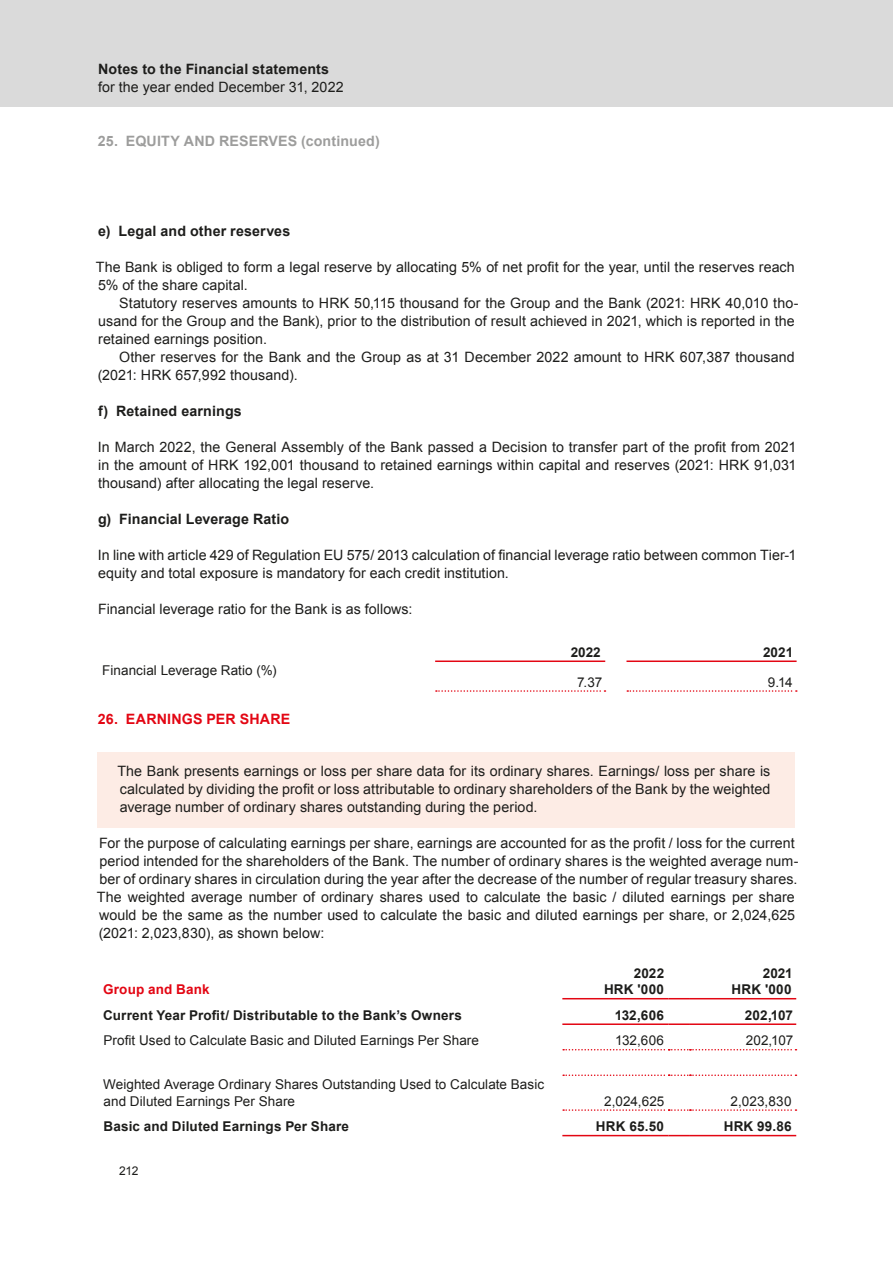
<style>
.page{position:relative;width:893px;height:1263px;background:#fff}
.page>*{position:absolute;margin:0;border:0;box-sizing:border-box;transform-origin:0 0}
.t1{font:14.25px/18px "Arial";letter-spacing:.005em;color:#1d1d1b}
.t2{font:700 14.25px "Arial";letter-spacing:.01em;color:#1d1d1b}
.t3{font:700 14.25px "Arial";letter-spacing:.01em;color:#9d9d9c}
.t4{font:700 14.25px "Arial";letter-spacing:.015em;color:#e30613}
.t5{font:13.5px/16.5px "Arial";letter-spacing:.005em;color:#1d1d1b}
.t6{font:700 13.5px/16.5px "Arial";letter-spacing:.015em;color:#1d1d1b;text-align:right}
.t7{font:700 13.5px "Arial";letter-spacing:.01em;color:#e30613}
.t8{font:12px "Arial";color:#1d1d1b}
</style>
<div class="page">
<div style="left:0;top:0;width:893px;height:107px;background:#dadada"></div>
<div style="left:98px;top:752px;width:697px;height:76px;background:#fdece5"></div>
<hr style="left:562px;top:998px;width:107px;height:1px;background:#e30613">
<svg style="left:669px;top:998px;width:21px;height:1px"></svg>
<hr style="left:690px;top:998px;width:106px;height:1px;background:#e30613">
<svg style="left:563px;top:1049px;width:233px;height:1px"></svg>
<svg style="left:563px;top:1074px;width:233px;height:2px"></svg>
<svg style="left:563px;top:1109px;width:233px;height:2px"></svg>
<hr style="left:562px;top:1023px;width:107px;height:2px;background:#e30613">
<hr style="left:669px;top:1023px;width:21px;height:2px;background:#e30613">
<hr style="left:690px;top:1023px;width:106px;height:2px;background:#e30613">
<hr style="left:562px;top:1135px;width:107px;height:1px;background:#e30613">
<svg style="left:669px;top:1135px;width:21px;height:1px"></svg>
<hr style="left:690px;top:1135px;width:106px;height:1px;background:#e30613">
<hr style="left:435px;top:660px;width:170px;height:2px;background:#e30613">
<hr style="left:626px;top:660px;width:171px;height:2px;background:#e30613">
<svg style="left:436px;top:690px;width:169px;height:2px"></svg>
<svg style="left:627px;top:690px;width:170px;height:2px"></svg>
<p class="t2" style="left:98px;top:60px;width:233px">Notes to the Financial statements</p>
<p class="t1" style="left:98px;top:78px;width:247px">for the year ended December 31, 2022</p>
<p class="t3" style="left:98px;top:131px;width:283px">25. EQUITY AND RESERVES (continued)</p>
<p class="t2" style="left:98px;top:221px;width:193px">e) Legal and other reserves</p>
<p class="t1" style="left:96px;top:258px;width:700px">The Bank is obliged to form a legal reserve by allocating 5% of net profit for the year, until the reserves reach<br>5% of the share capital.</p>
<p class="t1" style="left:98px;top:294px;width:702px;text-indent:21px">Statutory reserves amounts to HRK 50,115 thousand for the Group and the Bank (2021: HRK 40,010 tho&shy;usand for the Group and the Bank), prior to the distribution of result achieved in 2021, which is reported in the retained earnings position.</p>
<p class="t1" style="left:98px;top:348px;width:698px;text-indent:21px">Other reserves for the Bank and the Group as at 31 December 2022 amount to HRK 607,387 thousand (2021: HRK 657,992 thousand).</p>
<p class="t2" style="left:98px;top:401px;width:145px">f) Retained earnings</p>
<p class="t1" style="left:98px;top:438px;width:700px;text-align:justify">In March 2022, the General Assembly of the Bank passed a Decision to transfer part of the profit from 2021 in the amount of HRK 192,001 thousand to retained earnings within capital and reserves (2021: HRK 91,031 thousand) after allocating the legal reserve.</p>
<p class="t2" style="left:98px;top:509px;width:193px">g) Financial Leverage Ratio</p>
<p class="t1" style="left:98px;top:546px;width:700px">In line with article 429 of Regulation EU 575/ 2013 calculation of financial leverage ratio between common Tier-1 equity and total exposure is mandatory for each credit institution.</p>
<p class="t1" style="left:98px;top:600px;width:316px">Financial leverage ratio for the Bank is as follows:</p>
<p class="t5" style="left:102px;top:662px;width:176px">Financial Leverage Ratio (%)</p>
<p class="t4" style="left:98px;top:709px;width:194px">26. EARNINGS PER SHARE</p>
<p class="t6" style="left:571px;top:644px;width:32px">2022</p>
<p class="t6" style="left:763px;top:644px;width:32px">2021</p>
<p class="t5" style="left:577px;top:674px;width:27px">7.37</p>
<p class="t5" style="left:768px;top:674px;width:26px">9.14</p>
<p class="t1" style="left:117px;top:762px;width:654px;text-align:justify">The Bank presents earnings or loss per share data for its ordinary shares. Earnings/ loss per share is calculated by dividing the profit or loss attributable to ordinary shareholders of the Bank by the weighted average number of ordinary shares outstanding during the period.</p>
<p class="t1" style="left:97px;top:834px;width:703px">For the purpose of calculating earnings per share, earnings are accounted for as the profit / loss for the current period intended for the shareholders of the Bank. The number of ordinary shares is the weighted average num&shy;ber of ordinary shares in circulation during the year after the decrease of the number of regular treasury shares.<br>The weighted average number of ordinary shares used to calculate the basic / diluted earnings per share would be the same as the number used to calculate the basic and diluted earnings per share, or 2,024,625 (2021: 2,023,830), as shown below:</p>
<p class="t7" style="left:103px;top:981px;width:108px">Group and Bank</p>
<p class="t6" style="left:604px;top:965px;width:62px">2022<br>HRK '000</p>
<p class="t6" style="left:732px;top:965px;width:63px">2021<br>HRK '000</p>
<p class="t6" style="left:103px;top:1007px;width:360px">Current Year Profit/ Distributable to the Bank’s Owners</p>
<p class="t6" style="left:615px;top:1007px;width:51px">132,606</p>
<p class="t6" style="left:745px;top:1007px;width:50px">202,107</p>
<p class="t5" style="left:103px;top:1033px;width:377px">Profit Used to Calculate Basic and Diluted Earnings Per Share</p>
<p class="t5" style="left:615px;top:1033px;width:51px">132,606</p>
<p class="t5" style="left:746px;top:1033px;width:49px">202,107</p>
<p class="t5" style="left:103px;top:1076px;width:442px">Weighted Average Ordinary Shares Outstanding Used to Calculate Basic and Diluted Earnings Per Share</p>
<p class="t5" style="left:604px;top:1093px;width:62px">2,024,625</p>
<p class="t5" style="left:730px;top:1093px;width:63px">2,023,830</p>
<p class="t6" style="left:103px;top:1119px;width:247px">Basic and Diluted Earnings Per Share</p>
<p class="t6" style="left:596px;top:1119px;width:70px">HRK 65.50</p>
<p class="t6" style="left:724px;top:1119px;width:69px">HRK 99.86</p>
<p class="t8" style="left:119px;top:1162px;width:21px">212</p>
</div>
